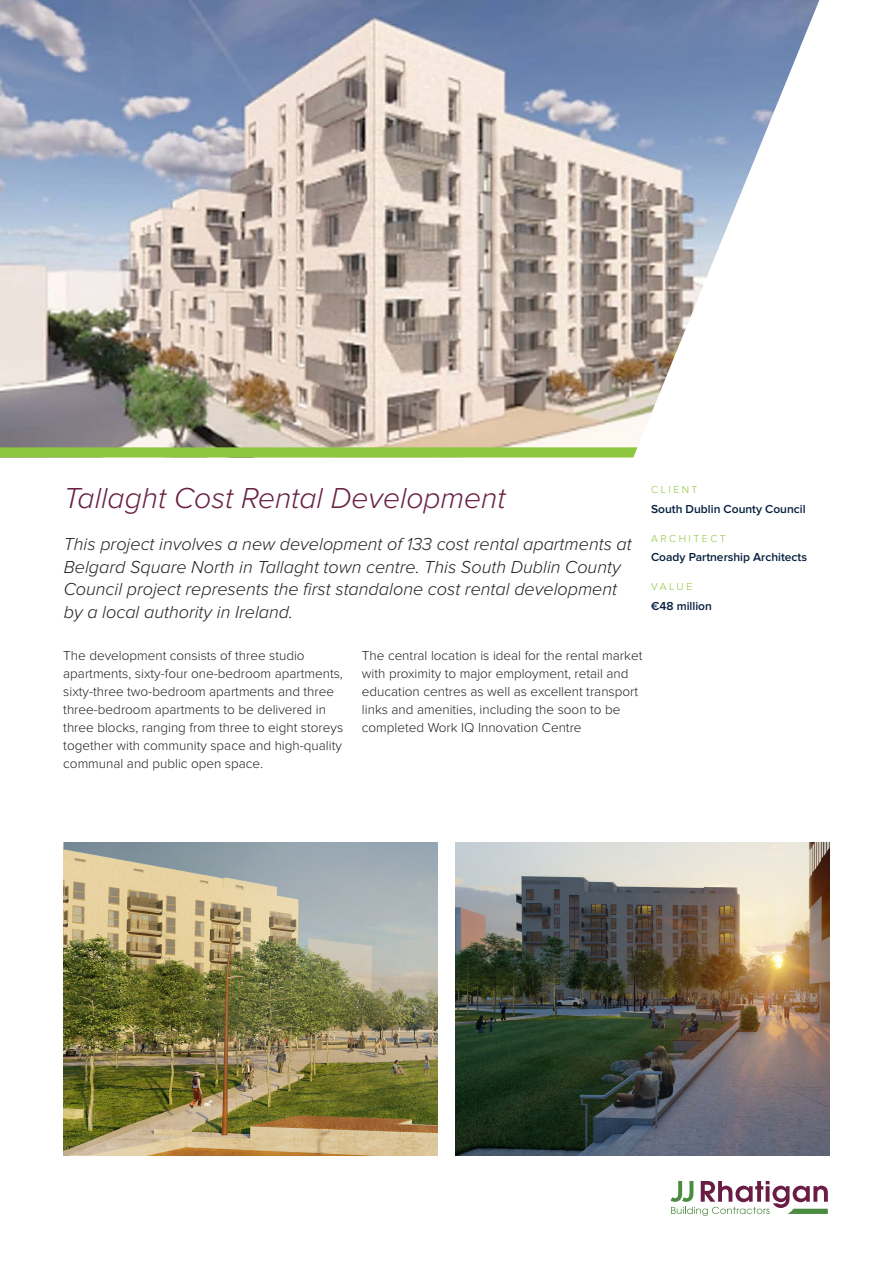
<style>
.page{position:relative;width:893px;height:1263px;background:#fff}
.page>*{position:absolute;margin:0;border:0;box-sizing:border-box;transform-origin:0 0}
.t1{font:italic 300 30px "Proxima Nova";color:#692244}
.heading_-_project_de{font:italic 300 18px/22.5px "Proxima Nova";color:#231f20}
.heading_-_project_de-2{font:300 13.5px/18px "Proxima Nova";color:#231f20}
.Intro_Paragraph{font:600 12px "Proxima Nova";color:#061f3d}
.Intro_Paragraph-2{font:300 10.5px "Proxima Nova";letter-spacing:.24em;color:#8dc63f}
</style>
<div class="page">
<svg style="left:670px;top:1181px;width:158px;height:35px"></svg>
<img style="left:455px;top:842px;width:375px;height:313px">
<img style="left:63px;top:842px;width:374px;height:313px">
<img style="left:0;top:0;width:819px;height:458px">
<svg style="left:0;top:447px;width:637px;height:10px;background:#8fc543"></svg>
<p class="t1" style="left:64px;top:482px;width:443px">Tallaght Cost Rental Development</p>
<p class="Intro_Paragraph-2" style="left:651px;top:483px;width:48px">CLIENT</p>
<p class="Intro_Paragraph" style="left:651px;top:502px;width:156px">South Dublin County Council</p>
<p class="Intro_Paragraph-2" style="left:651px;top:532px;width:76px">ARCHITECT</p>
<p class="Intro_Paragraph" style="left:651px;top:550px;width:157px">Coady Partnership Architects</p>
<p class="Intro_Paragraph-2" style="left:651px;top:581px;width:43px">VALUE</p>
<p class="Intro_Paragraph" style="left:651px;top:599px;width:62px">€48 million</p>
<p class="heading_-_project_de" style="left:64px;top:533px;width:570px">This project involves a new development of 133 cost rental apartments at Belgard Square North in Tallaght town centre. This South Dublin County Council project represents the first standalone cost rental development by a local authority in Ireland.</p>
<p class="heading_-_project_de-2" style="left:63px;top:647px;width:281px">The development consists of three studio apartments, sixty-four one-bedroom apartments, sixty-three two-bedroom apartments and three three-bedroom apartments to be delivered in three blocks, ranging from three to eight storeys together with community space and high-quality communal and public open space.</p>
<p class="heading_-_project_de-2" style="left:362px;top:647px;width:282px">The central location is ideal for the rental market with proximity to major employment, retail and education centres as well as excellent transport links and amenities, including the soon to be completed Work IQ Innovation Centre</p>
</div>
